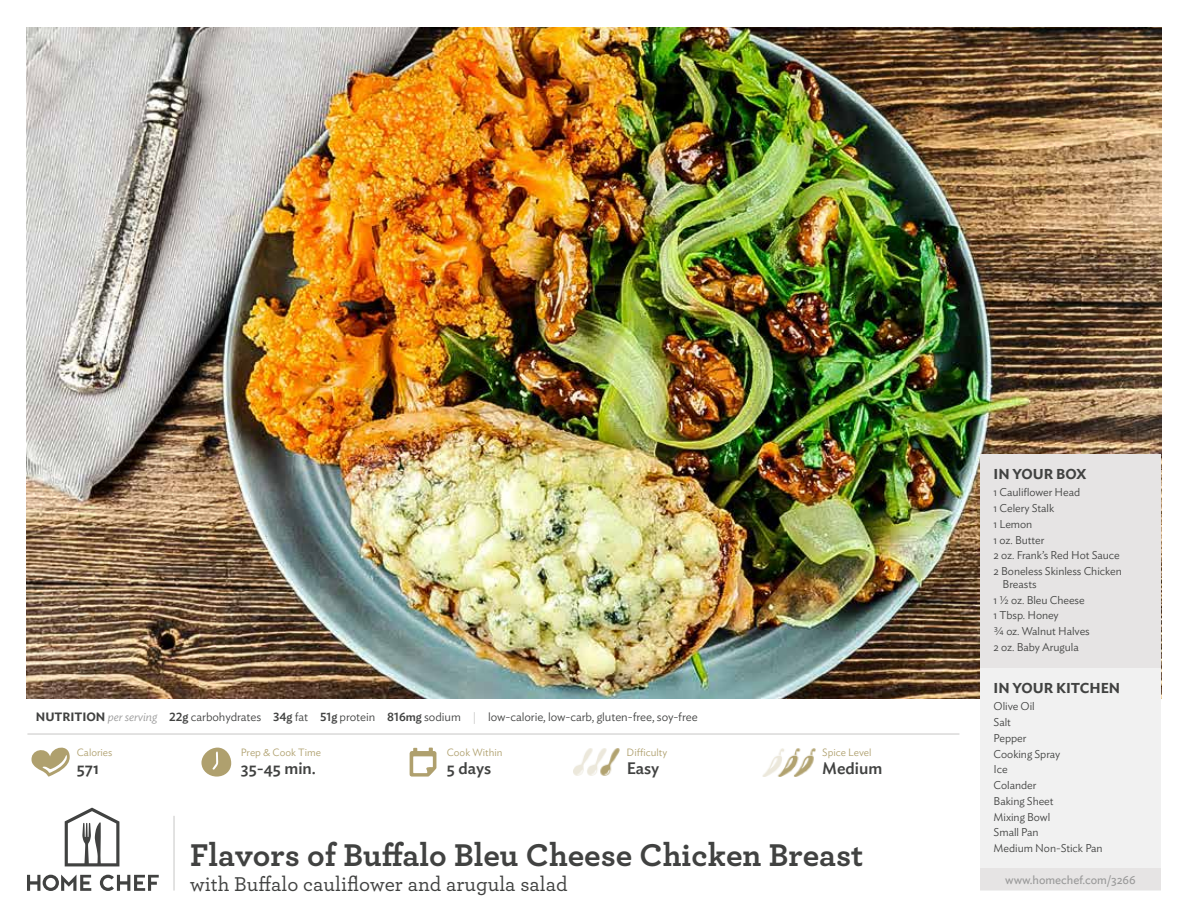
<style>
.page{position:relative;width:1188px;height:918px;background:#fff}
.page>*{position:absolute;margin:0;border:0;box-sizing:border-box;transform-origin:0 0}
.t1{font:700 33px "Archer";color:#414241}
.t2{font:500 21px "Archer";color:#414241}
.t3{font:500 16.5px "Ideal Sans";color:#414241}
.t4{font:600 14.25px "Ideal Sans";letter-spacing:-.005em;color:#414241}
.t5{font:300 12px "Ideal Sans";letter-spacing:-.005em;color:#414241}
.t6{font:12px "Ideal Sans";letter-spacing:-.005em;color:#9a9a9a}
.t7{font:300 11.25px/15.8px "Ideal Sans";letter-spacing:-.005em;color:#414241}
.t8{font:300 10.5px "Ideal Sans";color:#afa06e}
.s1{font-weight:600}
.s2{font-style:italic;color:#9a9a9a}
.s3{font-weight:500}
.s4{color:#c7c6c5}
</style>
<div class="page">
<img style="left:27px;top:27px;width:1134px;height:671px">
<div style="left:201px;top:748px;width:30px;height:29px;background:#afa06e;border-radius:14px"></div>
<svg style="left:212px;top:751px;width:6px;height:19px"></svg>
<svg style="left:409px;top:748px;width:28px;height:29px"></svg>
<svg style="left:31px;top:747px;width:39px;height:30px"></svg>
<svg style="left:27px;top:875px;width:132px;height:16px"></svg>
<svg style="left:65px;top:808px;width:54px;height:58px"></svg>
<hr style="left:174px;top:816px;width:1px;height:74px;background:#c7c6c5">
<img style="left:574px;top:748px;width:45px;height:28px">
<img style="left:762px;top:748px;width:53px;height:28px">
<div style="left:980px;top:454px;width:181px;height:436px;background:#e6e4e4"></div>
<div style="left:980px;top:668px;width:181px;height:222px;background:#f1f1f1"></div>
<div style="left:980px;top:869px;width:181px;height:21px;background:#e6e4e4"></div>
<hr style="left:28px;top:734px;width:931px;height:1px;background:#c7c6c5">
<p class="t5" style="left:36px;top:708px;width:663px"><span class="s1">NUTRITION</span> <span class="s2">per serving</span> <span class="s3">22g</span> carbohydrates <span class="s3">34g</span> fat <span class="s3">51g</span> protein <span class="s3">816mg</span> sodium <span class="s4">|</span> low-calorie, low-carb, gluten-free, soy-free</p>
<p class="t8" style="left:77px;top:744px;width:37px">Calories</p>
<p class="t8" style="left:241px;top:744px;width:82px">Prep &amp; Cook Time</p>
<p class="t8" style="left:447px;top:744px;width:57px">Cook Within</p>
<p class="t8" style="left:627px;top:744px;width:42px">Difficulty</p>
<p class="t8" style="left:822px;top:744px;width:51px">Spice Level</p>
<h3 class="t3" style="left:77px;top:756px;width:24px">571</h3>
<h3 class="t3" style="left:241px;top:756px;width:77px">35-45 min.</h3>
<h3 class="t3" style="left:447px;top:756px;width:46px">5 days</h3>
<h3 class="t3" style="left:627px;top:756px;width:34px">Easy</h3>
<h3 class="t3" style="left:822px;top:756px;width:62px">Medium</h3>
<h1 class="t1" style="left:190px;top:828px;width:675px">Flavors of Buffalo Bleu Cheese Chicken Breast</h1>
<h2 class="t2" style="left:190px;top:869px;width:379px">with Buffalo cauliflower and arugula salad</h2>
<p class="t4" style="left:994px;top:463px;width:95px">IN YOUR BOX</p>
<p class="t7" style="left:994px;top:484px;width:130px">1 Cauliflower Head<br>1 Celery Stalk<br>1 Lemon<br>1 oz. Butter<br>2 oz. Frank’s Red Hot Sauce<br>2 Boneless Skinless Chicken</p>
<p class="t7" style="left:994px;top:575px;width:98px;text-indent:9px">Breasts<br>1 ½ oz. Bleu Cheese<br>1 Tbsp. Honey<br>¾ oz. Walnut Halves<br>2 oz. Baby Arugula</p>
<p class="t4" style="left:994px;top:677px;width:128px">IN YOUR KITCHEN</p>
<p class="t7" style="left:994px;top:698px;width:111px">Olive Oil<br>Salt<br>Pepper<br>Cooking Spray<br>Ice<br>Colander<br>Baking Sheet<br>Mixing Bowl<br>Small Pan<br>Medium Non-Stick Pan</p>
<p class="t6" style="left:1005px;top:871px;width:132px">www.homechef.com/3266</p>
</div>
